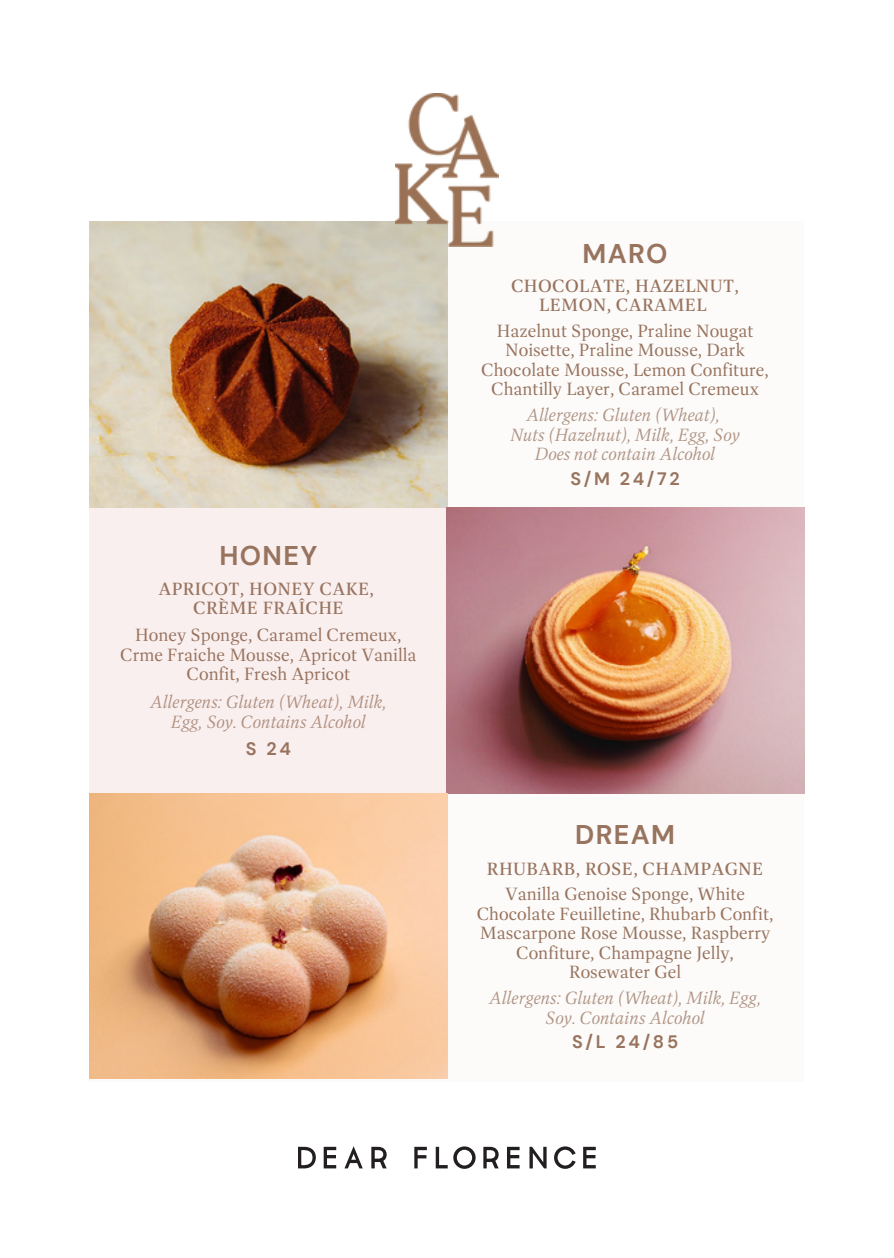
<style>
.page{position:relative;width:894px;height:1258px;background:#fff}
.page>*{position:absolute;margin:0;border:0;box-sizing:border-box;transform-origin:0 0}
.t1{font:700 27px "DM Sans";letter-spacing:.05em;color:#98735e}
.t2{font:18px/19.5px "Dashiell Bright TEST";color:#98735e;text-align:center}
.t3{font:italic 18px/19.5px "Dashiell Bright TEST";color:#98735e;text-align:center}
.t4{font:500 18px/19.5px "Dashiell Bright TEST";letter-spacing:.02em;color:#98735e;text-align:center}
.t5{font:700 18px "DM Sans";letter-spacing:.15em;color:#98735e}
</style>
<div class="page">
<div style="left:89px;top:221px;width:715px;height:288px;background:#fcfbfa"></div>
<div style="left:89px;top:793px;width:715px;height:288px;background:#fcfbfa"></div>
<div style="left:89px;top:507px;width:715px;height:286px;background:#faefef"></div>
<img style="left:89px;top:221px;width:358px;height:286px">
<img style="left:446px;top:507px;width:358px;height:286px">
<img style="left:89px;top:793px;width:358px;height:286px">
<svg style="left:298px;top:1146px;width:297px;height:23px"></svg>
<img style="left:395px;top:93px;width:103px;height:153px">
<h2 class="t1" style="left:219px;top:538px;width:99px">HONEY</h2>
<p class="t4" style="left:158px;top:578px;width:217px">APRICOT, HONEY CAKE,<br>CRÈME FRAÎCHE</p>
<p class="t2" style="left:120px;top:624px;width:298px">Honey Sponge, Caramel Cremeux,<br>Crme Fraiche Mousse, Apricot Vanilla<br>Confit, Fresh Apricot</p>
<p class="t3" style="left:150px;top:691px;width:238px">Allergens: Gluten (Wheat), Milk,<br>Egg, Soy. Contains Alcohol</p>
<p class="t5" style="left:246px;top:737px;width:46px">S 24</p>
<p class="t1" style="left:582px;top:236px;width:86px">MARO</p>
<p class="t4" style="left:511px;top:275px;width:229px">CHOCOLATE, HAZELNUT,<br>LEMON, CARAMEL</p>
<h1 class="t2" style="left:481px;top:320px;width:289px">Hazelnut Sponge, Praline Nougat Noisette, Praline Mousse, Dark Chocolate Mousse, Lemon Confi ture, Chantilly Layer, Caramel Cremeux</h1>
<p class="t3" style="left:510px;top:405px;width:231px">Allergens: Gluten (Wheat),<br>Nuts (Hazelnut), Milk, Egg, Soy<br>Does not contain Alcohol</p>
<p class="t5" style="left:570px;top:467px;width:111px">S/M 24/72</p>
<h2 class="t1" style="left:575px;top:817px;width:101px">DREAM</h2>
<h1 class="t4" style="left:487px;top:858px;width:278px">RHUBARB, ROSE, CHAMPAGNE</h1>
<h2 class="t2" style="left:476px;top:884px;width:298px">Vanilla Genoise Sponge, White<br>Chocolate Feuilletine, Rhubarb Confit,<br>Mascarpone Rose Mousse, Raspberry<br>Confiture, Champagne Jelly,<br>Rosewater Gel</h2>
<p class="t3" style="left:489px;top:987px;width:273px">Allergens: Gluten (Wheat), Milk, Egg,<br>Soy. Contains Alcohol</p>
<p class="t5" style="left:572px;top:1030px;width:108px">S/L 24/85</p>
</div>
